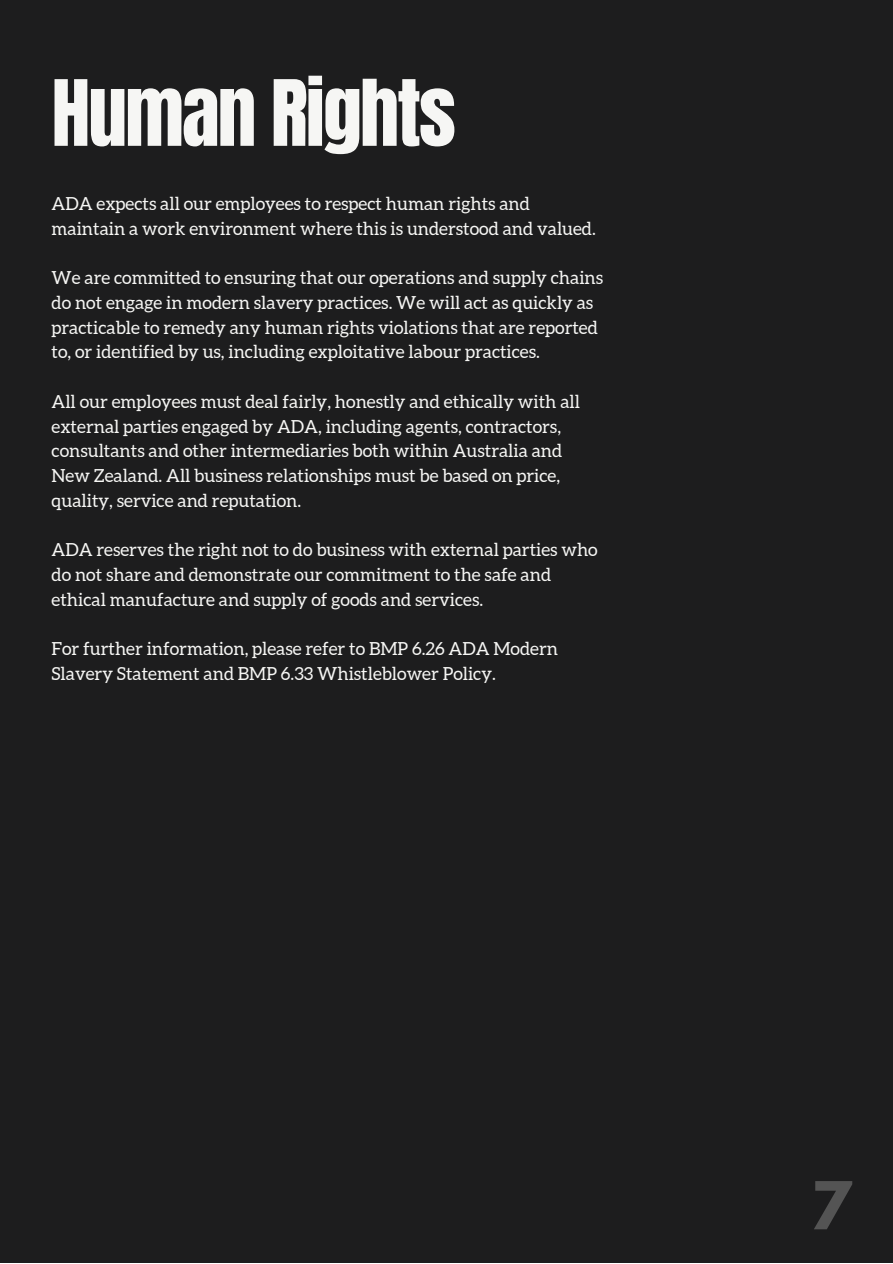
<style>
.page{position:relative;width:893px;height:1264px;background:#fff}
.page>*{position:absolute;margin:0;border:0;box-sizing:border-box;transform-origin:0 0}
.t1{font:77.55px "Anton";letter-spacing:-.025em;color:#f6f6f4}
.t2{font:700 58.5px "League Spartan";color:#545454}
.t3{font:18px/24.8px "Aleo";color:#f6f6f4}
</style>
<div class="page">
<div style="left:0;top:0;width:892px;height:1262px;background:#1d1d1e"></div>
<h1 class="t1" style="left:52px;top:58px;width:406px">Human Rights</h1>
<p class="t3" style="left:52px;top:191px;width:545px">ADA expects all our employees to respect human rights and maintain a work environment where this is understood and valued.</p>
<p class="t3" style="left:52px;top:265px;width:553px">We are committed to ensuring that our operations and supply chains do not engage in modern slavery practices. We will act as quickly as practicable to remedy any human rights violations that are reported to, or identified by us, including exploitative labour practices.</p>
<p class="t3" style="left:52px;top:389px;width:530px">All our employees must deal fairly, honestly and ethically with all external parties engaged by ADA, including agents, contractors, consultants and other intermediaries both within Australia and New Zealand. All business relationships must be based on price, quality, service and reputation.</p>
<p class="t3" style="left:52px;top:537px;width:547px">ADA reserves the right not to do business with external parties who do not share and demonstrate our commitment to the safe and ethical manufacture and supply of goods and services.</p>
<p class="t3" style="left:52px;top:636px;width:508px">For further information, please refer to BMP 6.26 ADA Modern<br>Slavery Statement and BMP 6.33 Whistleblower Policy.</p>
<h2 class="t2" style="left:810px;top:1176px;width:42px">7</h2>
</div>
